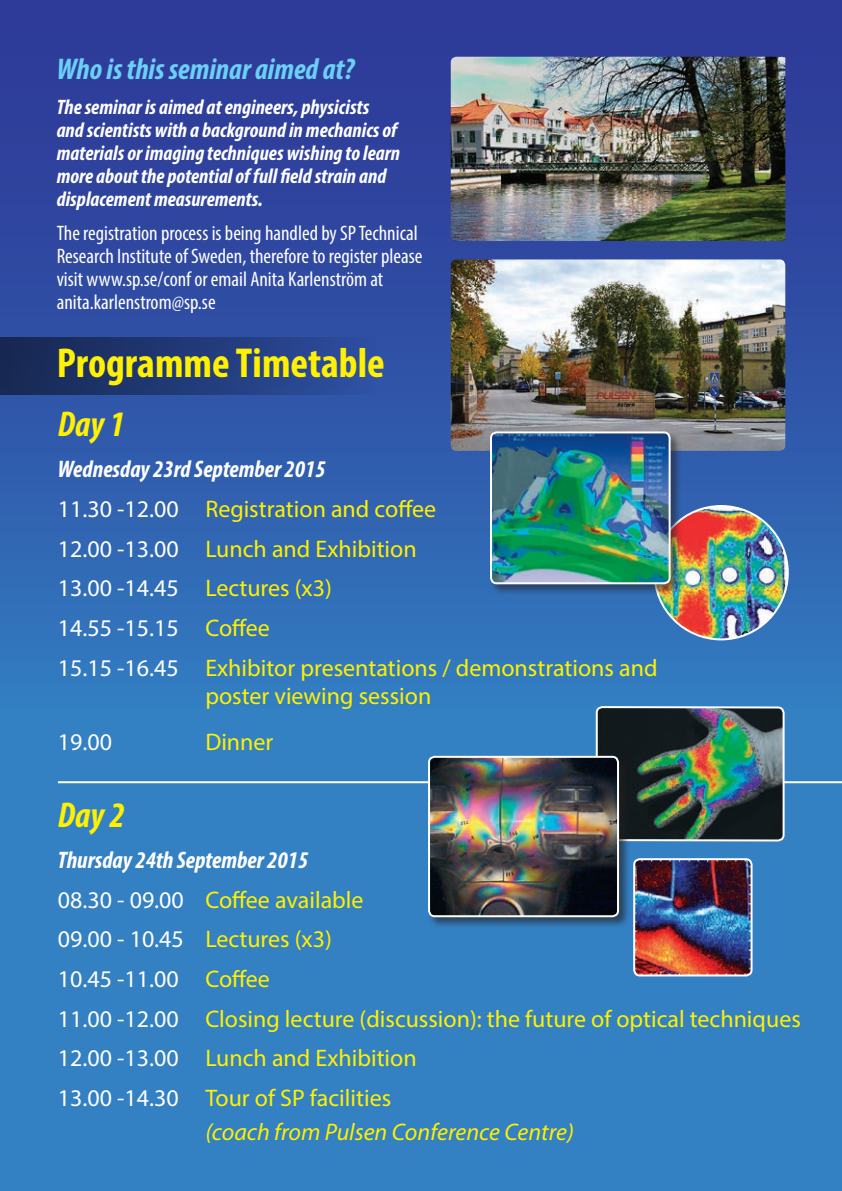
<style>
.page{position:relative;width:842px;height:1191px;background:#3380c3}
.page>*{position:absolute;margin:0;border:0;box-sizing:border-box;transform-origin:0 0}
.t1{font:700 condensed 42px "Myriad Pro";color:#fff101}
.t2{font:italic 700 condensed 36px "Myriad Pro";color:#fff101}
.t3{font:italic 700 condensed 30px "Myriad Pro";color:#6bcff6}
.t4{font:24px/39.6px "Myriad Pro";color:#fff101}
.t5{font:italic 24px "Myriad Pro";color:#fff101}
.t6{font:24px "Myriad Pro";color:#fff}
.t7{font:italic 700 condensed 21px/23px "Myriad Pro";color:#fff}
.t8{font:condensed 21px/23px "Myriad Pro";color:#fff}
.s1{font-weight:700;font-style:italic;font-stretch:condensed;color:#fff}
.s2{color:#fff}
</style>
<div class="page">
<div style="left:0;top:0;width:842px;height:707px;background:linear-gradient(to bottom,#2e3293,#3278bd)"></div>
<div style="left:0;top:338px;width:376px;height:56px;background:linear-gradient(to right,#162750,#2d4fa2)"></div>
<hr style="left:841px;top:57px;width:1px;height:57px;background:#2e3d9a">
<img style="left:451px;top:57px;width:334px;height:184px">
<img style="left:451px;top:259px;width:334px;height:192px">
<hr style="left:58px;top:781px;width:784px;height:2px;background:#fff">
<img style="left:634px;top:859px;width:117px;height:116px">
<div style="left:633px;top:858px;width:119px;height:118px;border:2px solid #fff;border-radius:6px"></div>
<img style="left:597px;top:707px;width:186px;height:133px">
<div style="left:596px;top:706px;width:188px;height:135px;border:2px solid #fff;border-radius:6px"></div>
<div style="left:427px;top:755px;width:203px;height:173px;background:#231f20;opacity:.6"></div>
<img style="left:429px;top:757px;width:189px;height:159px">
<div style="left:428px;top:756px;width:191px;height:161px;border:2px solid #fff;border-radius:6px"></div>
<img style="left:654px;top:506px;width:134px;height:133px;border-radius:67px">
<div style="left:489px;top:431px;width:193px;height:165px;background:#231f20;opacity:.53"></div>
<img style="left:491px;top:432px;width:179px;height:151px">
<div style="left:490px;top:431px;width:181px;height:153px;border:2px solid #fff;border-radius:6px"></div>
<p class="t3" style="left:57px;top:51px;width:299px">Who is this seminar aimed at?</p>
<p class="t7" style="left:57px;top:95px;width:345px">The seminar is aimed at engineers, physicists and scientists with a background in mechanics of materials or imaging techniques wishing to learn more about the potential of full field strain and displacement measurements.</p>
<p class="t8" style="left:57px;top:221px;width:367px">The registration process is being handled by SP Technical Research Institute of Sweden, therefore to register please visit www.sp.se/conf or email Anita Karlenström at anita.karlenstrom@sp.se</p>
<h1 class="t1" style="left:57px;top:336px;width:330px">Programme Timetable</h1>
<h2 class="t2" style="left:58px;top:401px;width:68px">Day 1</h2>
<p class="t4" style="left:58px;top:449px;width:601px"><span class="s1">Wednesday 23rd September 2015<br></span><span class="s2">11.30 -12.00</span> Registration and coffee<br><span class="s2">12.00 -13.00</span> Lunch and Exhibition<br><span class="s2">13.00 -14.45</span> Lectures (x3)<br><span class="s2">14.55 -15.15</span> Coffee<br><span class="s2">15.15 -16.45</span> Exhibitor presentations / demonstrations and</p>
<p class="t4" style="left:205px;top:675px;width:228px">poster viewing session</p>
<p class="t6" style="left:58px;top:726px;width:56px">19.00</p>
<p class="t4" style="left:205px;top:721px;width:70px">Dinner</p>
<h2 class="t2" style="left:58px;top:792px;width:68px">Day 2</h2>
<p class="t4" style="left:58px;top:839px;width:744px"><span class="s1">Thursday 24th September 2015<br></span><span class="s2">08.30 - 09.00</span> Coffee available<br><span class="s2">09.00 - 10.45</span> Lectures (x3)<br><span class="s2">10.45 -11.00</span> Coffee<br><span class="s2">11.00 -12.00</span> Closing lecture (discussion): the future of optical techniques <span class="s2">12.00 -13.00</span> Lunch and Exhibition<br><span class="s2">13.00 -14.30</span> Tour of SP facilities</p>
<p class="t5" style="left:205px;top:1117px;width:370px">(coach from Pulsen Conference Centre)</p>
</div>
